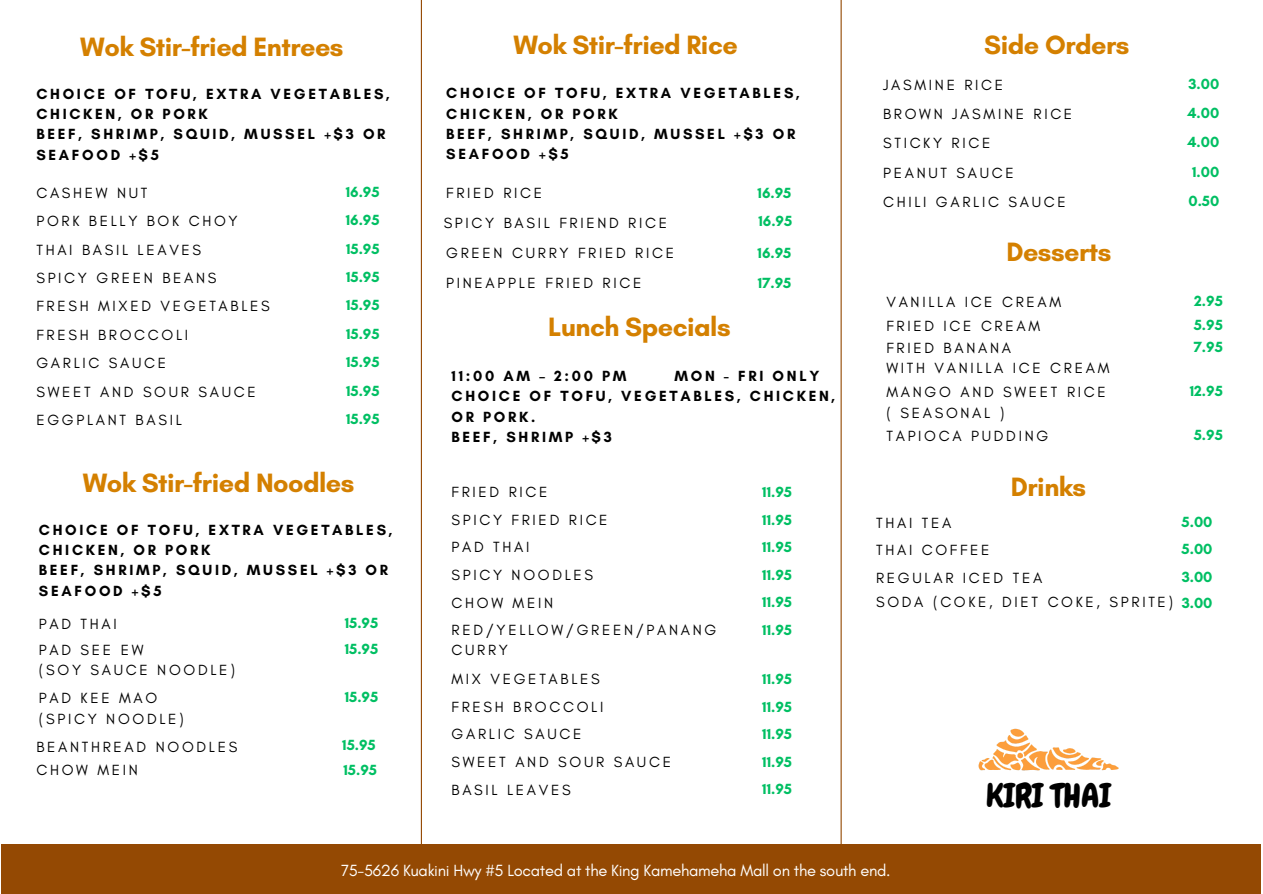
<style>
.page{position:relative;width:1263px;height:894px;background:#fff}
.page>*{position:absolute;margin:0;border:0;box-sizing:border-box;transform-origin:0 0}
.t1{font:33px "Chewy";color:#000}
.t2{font:700 27px "Glacial Indifference";letter-spacing:-.02em;color:#d48000}
.t3{font:16.5px "Glacial Indifference";letter-spacing:-.02em;color:#fff}
.t4{font:15px/20.2px "Glacial Indifference";letter-spacing:.18em;color:#000}
.t5{font:700 15px/20.2px "Glacial Indifference";letter-spacing:.18em;color:#000}
.t6{font:700 15px "Glacial Indifference";color:#00bf63}
.s1{font-weight:700;color:#00bf63}
</style>
<div class="page">
<hr style="left:421px;top:0;width:1px;height:893px;background:#944903">
<hr style="left:841px;top:0;width:1px;height:885px;background:#944903">
<div style="left:1px;top:843px;width:1260px;height:50px;background:#944903"></div>
<img style="left:978px;top:728px;width:141px;height:43px">
<h2 class="t2" style="left:80px;top:30px;width:265px">Wok Stir-fried Entrees</h2>
<p class="t5" style="left:36px;top:83px;width:355px">CHOICE OF TOFU, EXTRA VEGETABLES,<br>CHICKEN, OR PORK<br>BEEF, SHRIMP, SQUID, MUSSEL +$3 OR<br>SEAFOOD +$5</p>
<p class="t4" style="left:36px;top:182px;width:113px">CASHEW NUT</p>
<p class="t6" style="left:346px;top:182px;width:35px">16.95</p>
<p class="t4" style="left:36px;top:210px;width:203px">PORK BELLY BOK CHOY</p>
<p class="t6" style="left:346px;top:211px;width:35px">16.95</p>
<p class="t4" style="left:36px;top:239px;width:166px">THAI BASIL LEAVES</p>
<p class="t6" style="left:346px;top:239px;width:35px">15.95</p>
<p class="t4" style="left:36px;top:267px;width:182px">SPICY GREEN BEANS</p>
<p class="t6" style="left:346px;top:268px;width:35px">15.95</p>
<p class="t4" style="left:36px;top:296px;width:235px">FRESH MIXED VEGETABLES</p>
<p class="t6" style="left:346px;top:296px;width:35px">15.95</p>
<p class="t4" style="left:36px;top:324px;width:153px">FRESH BROCCOLI</p>
<p class="t6" style="left:346px;top:324px;width:35px">15.95</p>
<p class="t4" style="left:36px;top:353px;width:131px">GARLIC SAUCE</p>
<p class="t6" style="left:346px;top:353px;width:35px">15.95</p>
<p class="t4" style="left:36px;top:381px;width:221px">SWEET AND SOUR SAUCE</p>
<p class="t6" style="left:346px;top:381px;width:35px">15.95</p>
<p class="t4" style="left:36px;top:410px;width:147px">EGGPLANT BASIL</p>
<p class="t6" style="left:346px;top:410px;width:35px">15.95</p>
<h2 class="t2" style="left:83px;top:466px;width:273px">Wok Stir-fried Noodles</h2>
<p class="t5" style="left:39px;top:519px;width:355px">CHOICE OF TOFU, EXTRA VEGETABLES,<br>CHICKEN, OR PORK<br>BEEF, SHRIMP, SQUID, MUSSEL +$3 OR<br>SEAFOOD +$5</p>
<p class="t4" style="left:39px;top:613px;width:79px">PAD THAI</p>
<p class="t6" style="left:345px;top:613px;width:35px">15.95</p>
<p class="t4" style="left:39px;top:639px;width:198px">PAD SEE EW<br>(SOY SAUCE NOODLE)</p>
<p class="t6" style="left:345px;top:639px;width:35px">15.95</p>
<p class="t4" style="left:39px;top:687px;width:147px">PAD KEE MAO (SPICY NOODLE)</p>
<p class="t6" style="left:345px;top:687px;width:35px">15.95</p>
<p class="t4" style="left:36px;top:736px;width:203px">BEANTHREAD NOODLES</p>
<p class="t6" style="left:342px;top:735px;width:35px">15.95</p>
<p class="t4" style="left:36px;top:759px;width:103px">CHOW MEIN</p>
<p class="t6" style="left:343px;top:761px;width:35px">15.95</p>
<h2 class="t2" style="left:513px;top:28px;width:226px">Wok Stir-fried Rice</h2>
<p class="t5" style="left:446px;top:83px;width:355px">CHOICE OF TOFU, EXTRA VEGETABLES,<br>CHICKEN, OR PORK<br>BEEF, SHRIMP, SQUID, MUSSEL +$3 OR<br>SEAFOOD +$5</p>
<p class="t4" style="left:446px;top:183px;width:97px">FRIED RICE</p>
<p class="t6" style="left:758px;top:184px;width:35px">16.95</p>
<p class="t4" style="left:444px;top:213px;width:225px">SPICY BASIL FRIEND RICE</p>
<p class="t6" style="left:758px;top:212px;width:35px">16.95</p>
<p class="t4" style="left:446px;top:243px;width:229px">GREEN CURRY FRIED RICE</p>
<p class="t6" style="left:758px;top:243px;width:35px">16.95</p>
<p class="t4" style="left:446px;top:273px;width:197px">PINEAPPLE FRIED RICE</p>
<p class="t6" style="left:758px;top:273px;width:35px">17.95</p>
<h2 class="t2" style="left:548px;top:310px;width:184px">Lunch Specials</h2>
<p class="t5" style="left:452px;top:365px;width:177px">11:00 AM – 2:00 PM</p>
<p class="t5" style="left:452px;top:365px;width:385px;text-indent:223px">MON - FRI ONLY<br>CHOICE OF TOFU, VEGETABLES, CHICKEN,<br>OR PORK.<br>BEEF, SHRIMP +$3</p>
<p class="t4" style="left:452px;top:482px;width:97px">FRIED RICE</p>
<p class="t6" style="left:762px;top:482px;width:31px">11.95</p>
<p class="t4" style="left:452px;top:509px;width:158px">SPICY FRIED RICE</p>
<p class="t6" style="left:762px;top:510px;width:31px">11.95</p>
<p class="t4" style="left:452px;top:537px;width:79px">PAD THAI</p>
<p class="t6" style="left:762px;top:538px;width:31px">11.95</p>
<p class="t4" style="left:452px;top:564px;width:143px">SPICY NOODLES</p>
<p class="t6" style="left:762px;top:565px;width:31px">11.95</p>
<p class="t4" style="left:452px;top:592px;width:103px">CHOW MEIN</p>
<p class="t6" style="left:762px;top:593px;width:31px">11.95</p>
<p class="t4" style="left:452px;top:619px;width:266px">RED/YELLOW/GREEN/PANANG<br>CURRY</p>
<p class="t6" style="left:762px;top:620px;width:31px">11.95</p>
<p class="t4" style="left:452px;top:668px;width:150px">MIX VEGETABLES</p>
<p class="t6" style="left:762px;top:669px;width:31px">11.95</p>
<p class="t4" style="left:452px;top:696px;width:153px">FRESH BROCCOLI</p>
<p class="t6" style="left:762px;top:697px;width:31px">11.95</p>
<p class="t4" style="left:452px;top:723px;width:131px">GARLIC SAUCE</p>
<p class="t6" style="left:762px;top:724px;width:31px">11.95</p>
<p class="t4" style="left:452px;top:751px;width:221px">SWEET AND SOUR SAUCE</p>
<p class="t6" style="left:762px;top:752px;width:31px">11.95</p>
<p class="t4" style="left:452px;top:779px;width:121px">BASIL LEAVES</p>
<p class="t6" style="left:762px;top:779px;width:31px">11.95</p>
<h2 class="t2" style="left:984px;top:28px;width:147px">Side Orders</h2>
<p class="t4" style="left:883px;top:75px;width:122px">JASMINE RICE</p>
<p class="t6" style="left:1188px;top:75px;width:32px">3.00</p>
<p class="t4" style="left:883px;top:104px;width:191px">BROWN JASMINE RICE</p>
<p class="t6" style="left:1187px;top:104px;width:33px">4.00</p>
<p class="t4" style="left:883px;top:133px;width:109px">STICKY RICE</p>
<p class="t6" style="left:1187px;top:133px;width:33px">4.00</p>
<p class="t4" style="left:883px;top:162px;width:132px">PEANUT SAUCE</p>
<p class="t6" style="left:1192px;top:162px;width:29px">1.00</p>
<p class="t4" style="left:883px;top:191px;width:184px">CHILI GARLIC SAUCE</p>
<p class="t6" style="left:1188px;top:191px;width:32px">0.50</p>
<h2 class="t2" style="left:1006px;top:235px;width:107px">Desserts</h2>
<p class="t4" style="left:886px;top:291px;width:176px">VANILLA ICE CREAM</p>
<p class="t6" style="left:1194px;top:291px;width:30px">2.95</p>
<p class="t4" style="left:886px;top:315px;width:155px">FRIED ICE CREAM</p>
<p class="t6" style="left:1194px;top:315px;width:31px">5.95</p>
<p class="t4" style="left:886px;top:338px;width:224px">FRIED BANANA<br>WITH VANILLA ICE CREAM</p>
<p class="t6" style="left:1194px;top:338px;width:31px">7.95</p>
<p class="t4" style="left:886px;top:382px;width:221px">MANGO AND SWEET RICE ( SEASONAL )</p>
<p class="t6" style="left:1190px;top:382px;width:35px">12.95</p>
<p class="t4" style="left:886px;top:425px;width:163px">TAPIOCA PUDDING</p>
<p class="t6" style="left:1194px;top:426px;width:31px">5.95</p>
<h2 class="t2" style="left:1011px;top:470px;width:77px">Drinks</h2>
<p class="t4" style="left:876px;top:512px;width:77px">THAI TEA</p>
<p class="t6" style="left:1182px;top:512px;width:32px">5.00</p>
<p class="t4" style="left:876px;top:539px;width:115px">THAI COFFEE</p>
<p class="t6" style="left:1182px;top:540px;width:32px">5.00</p>
<p class="t4" style="left:876px;top:567px;width:168px">REGULAR ICED TEA</p>
<p class="t4" style="left:876px;top:564px;width:338px;line-height:24.9px;text-align:right"><span class="s1">3.00<br></span>SODA (COKE, DIET COKE, SPRITE) <span class="s1">3.00</span></p>
<h1 class="t1" style="left:986px;top:774px;width:126px">KIRI THAI</h1>
<p class="t3" style="left:341px;top:860px;width:551px">75-5626 Kuakini Hwy #5 Located at the King Kamehameha Mall on the south end.</p>
</div>
